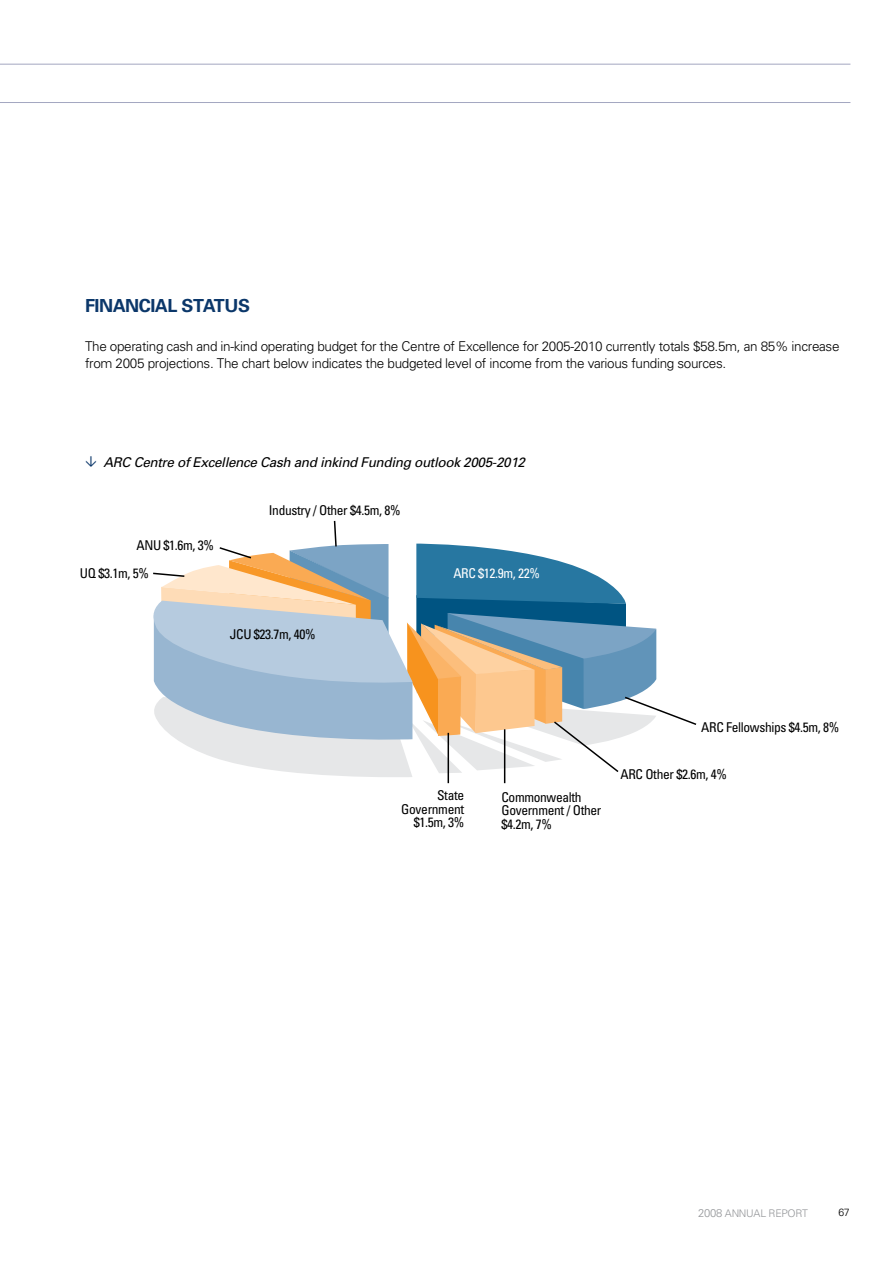
<style>
.page{position:relative;width:893px;height:1263px;background:#fff}
.page>*{position:absolute;margin:0;border:0;box-sizing:border-box;transform-origin:0 0}
.t1{font:700 18px "Univers";color:#0b376a}
.t2{font:300 13.5px/16.5px "Univers";letter-spacing:-.025em;color:#000}
.t3{font:condensed 13.5px/13.5px "Univers";letter-spacing:-.025em;color:#000}
.t4{font:italic 13.5px "Univers";letter-spacing:-.025em;color:#000}
.t5{font:condensed 13.5px "Univers";letter-spacing:-.025em;color:#fff}
.t6{font:300 10.5px "Univers";letter-spacing:-.025em;color:#939598}
.t7{font:300 10.5px "Univers";color:#000}
.s1{font-size:11.25px}
</style>
<div class="page">
<hr style="left:0;top:102px;width:850px;height:1px;background:#a3a7c1">
<hr style="left:0;top:64px;width:850px;height:1px;background:#a3a7c1">
<hr style="left:504px;top:729px;width:1px;height:54px;background:#000">
<hr style="left:448px;top:733px;width:1px;height:50px;background:#000">
<svg style="left:153px;top:520px;width:544px;height:260px"></svg>
<h1 class="t1" style="left:85px;top:295px;width:12px">FINANCIAL</h1>
<h1 class="t1" style="left:182px;top:295px;width:67px">STATUS</h1>
<p class="t2" style="left:85px;top:338px;width:756px">The operating cash and in-kind operating budget for the Centre of Excellence for 2005-2010 currently totals $58.5m, an 85% increase from 2005 projections. The chart below indicates the budgeted level of income from the various funding sources.</p>
<p class="t4" style="left:104px;top:454px;width:423px">ARC Centre of Excellence Cash and inkind Funding outlook 2005-2012</p>
<p class="t3" style="left:269px;top:503px;width:133px">Industry / Other $4.5m, 8%</p>
<p class="t3" style="left:80px;top:531px;width:136px;line-height:28.3px;text-indent:57px">ANU $1.6m, 3%<br>UQ $3.1m, 5%</p>
<p class="t5" style="left:453px;top:565px;width:88px">ARC $12.9m, 22%</p>
<p class="t3" style="left:230px;top:627px;width:87px">JCU $23.7m, 40%</p>
<p class="t3" style="left:401px;top:788px;width:64px;text-align:right">State<br>Government $1.5m, 3%</p>
<p class="t3" style="left:501px;top:790px;width:101px">Commonwealth<br>Government / Other $4.2m, 7%</p>
<p class="t3" style="left:701px;top:720px;width:140px">ARC Fellowships $4.5m, 8%</p>
<p class="t3" style="left:620px;top:767px;width:108px">ARC Other $2.6m, 4%</p>
<p class="t6" style="left:698px;top:1206px;width:111px"><span class="s1">2008</span> Annual Report</p>
<p class="t7" style="left:838px;top:1206px;width:13px">67</p>
</div>
